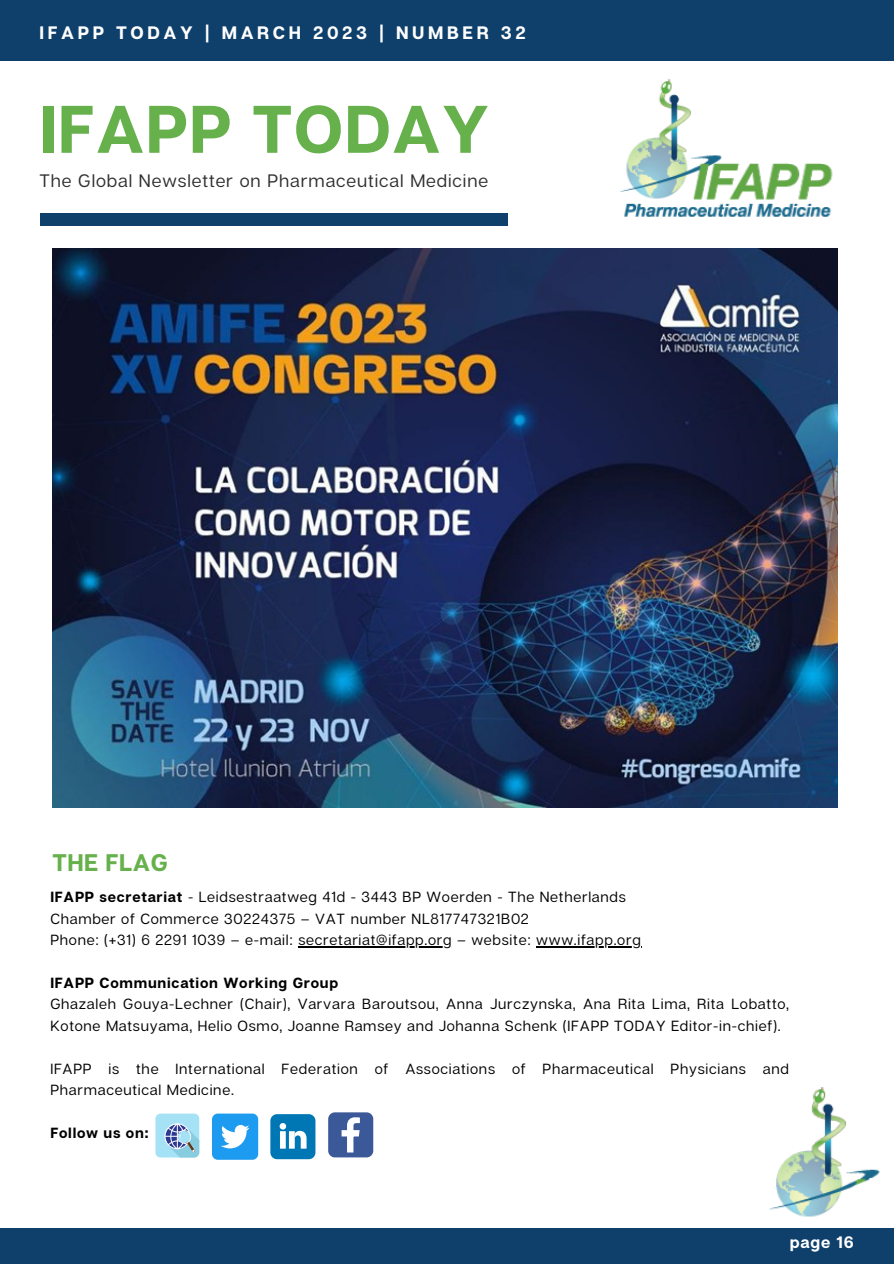
<style>
.page{position:relative;width:894px;height:1264px;background:#fff}
.page>*{position:absolute;margin:0;border:0;box-sizing:border-box;transform-origin:0 0}
.t1{font:700 67.05px "Articulat CF";letter-spacing:.02em;color:#66b14c}
.t2{font:700 24px "Articulat CF";letter-spacing:.02em;color:#66b14c}
.t3{font:18px "Articulat CF";letter-spacing:.05em;color:#2f2f2f}
.t4{font:700 18px "Articulat CF";letter-spacing:.2em;color:#fff}
.t5{font:700 16.5px "Articulat CF";letter-spacing:.05em;color:#fff}
.t6{font:14.7px/21.5px "Articulat CF";letter-spacing:.05em;color:#000}
.t7{font:700 14.7px "Articulat CF";letter-spacing:.05em;color:#000}
.s1{font-weight:700}
</style>
<div class="page">
<div style="left:0;top:0;width:893px;height:61px;background:#0f406b"></div>
<div style="left:41px;top:213px;width:467px;height:13px;background:#0f406b"></div>
<div style="left:0;top:1228px;width:893px;height:35px;background:#0f406b"></div>
<img style="left:769px;top:1087px;width:110px;height:130px">
<img style="left:620px;top:80px;width:213px;height:137px">
<img style="left:52px;top:248px;width:785px;height:559px">
<hr style="left:298px;top:946px;width:154px;height:1px;background:#000">
<hr style="left:536px;top:946px;width:105px;height:1px;background:#000">
<div style="left:155px;top:1113px;width:44px;height:44px;background:#a5e2f6;border-radius:5px"></div>
<svg style="left:164px;top:1123px;width:35px;height:34px"></svg>
<div style="left:212px;top:1113px;width:46px;height:46px;background:#1d9bf0;border-radius:6px"></div>
<svg style="left:221px;top:1125px;width:28px;height:23px"></svg>
<svg style="left:270px;top:1114px;width:45px;height:45px"></svg>
<svg style="left:328px;top:1112px;width:45px;height:45px;background:#5f78ab"></svg>
<p class="t4" style="left:39px;top:21px;width:487px">IFAPP TODAY | MARCH 2023 | NUMBER 32</p>
<h1 class="t1" style="left:39px;top:87px;width:451px">IFAPP TODAY</h1>
<p class="t3" style="left:39px;top:169px;width:450px">The Global Newsletter on Pharmaceutical Medicine</p>
<h2 class="t2" style="left:52px;top:847px;width:117px">THE FLAG</h2>
<p class="t6" style="left:50px;top:886px;width:591px"><span class="s1">IFAPP secretariat</span> - Leidsestraatweg 41d - 3443 BP Woerden - The Netherlands<br>Chamber of Commerce 30224375 – VAT number NL817747321B02<br>Phone: (+31) 6 2291 1039 – e-mail: secretariat@ifapp.org – website: www.ifapp.org</p>
<p class="t7" style="left:50px;top:973px;width:289px">IFAPP Communication Working Group</p>
<p class="t6" style="left:50px;top:993px;width:740px">Ghazaleh Gouya-Lechner (Chair), Varvara Baroutsou, Anna Jurczynska, Ana Rita Lima, Rita Lobatto,<br>Kotone Matsuyama, Helio Osmo, Joanne Ramsey and Johanna Schenk (IFAPP TODAY Editor-in-chief).</p>
<p class="t6" style="left:50px;top:1057px;width:739px">IFAPP is the International Federation of Associations of Pharmaceutical Physicians and<br>Pharmaceutical Medicine.</p>
<p class="t7" style="left:50px;top:1123px;width:100px">Follow us on:</p>
<p class="t5" style="left:789px;top:1231px;width:65px">page 16</p>
</div>
